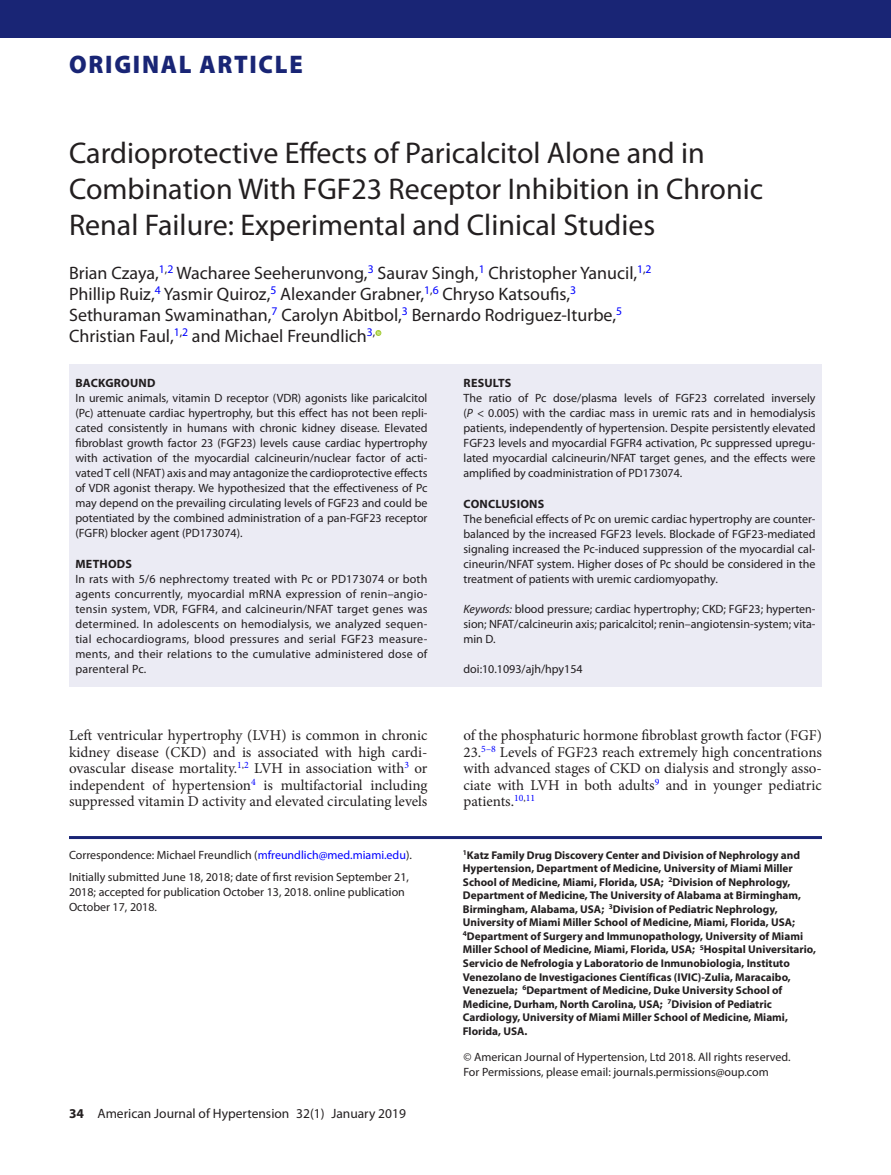
<style>
.page{position:relative;width:891px;height:1175px;background:#fff}
.page>*{position:absolute;margin:0;border:0;box-sizing:border-box;transform-origin:0 0}
.t1{font:30px/36px "Myriad Pro";color:#231f20}
.t2{font:900 25.5px "Myriad Pro";letter-spacing:.07em;color:#192575;scale:.95 1}
.t3{font:18px/21px "Myriad Pro";color:#231f20}
.t4{font:15px/16.5px "Minion Pro";color:#231f20;text-align:justify}
.t5{font:13.5px "Myriad Pro";color:#231f20}
.t6{font:12px/15px "Myriad Pro";color:#231f20;text-align:justify}
.t7{font:700 12px "Myriad Pro";letter-spacing:.02em;color:#231f20}
.t8{font:700 11.25px/13.5px "Myriad Pro";color:#231f20}
.s1{font-style:italic}
.s2{color:#00f}
.s3{font-weight:700}
</style>
<div class="page">
<div style="left:0;top:0;width:891px;height:38px;background:#192575"></div>
<svg style="left:375px;top:330px;width:6px;height:6px"></svg>
<div style="left:69px;top:364px;width:753px;height:323px;background:#ebebf4"></div>
<hr style="left:69px;top:836px;width:753px;height:3px;background:#192575">
<h2 class="t2" style="left:69px;top:50px;width:247px">ORIGINAL ARTICLE</h2>
<h1 class="t1" style="left:69px;top:135px;width:696px">Cardioprotective Effects of Paricalcitol Alone and in<br>Combination With FGF23 Receptor Inhibition in Chronic<br>Renal Failure: Experimental and Clinical Studies</h1>
<p class="t3" style="left:69px;top:262px;width:584px">Brian Czaya,<sup>1</sup><sup>,</sup><sup>2</sup> Wacharee Seeherunvong,<sup>3</sup> Saurav Singh,<sup>1</sup> Christopher Yanucil,<sup>1</sup><sup>,</sup><sup>2<br></sup>Phillip Ruiz,<sup>4</sup> Yasmir Quiroz,<sup>5</sup> Alexander Grabner,<sup>1</sup><sup>,</sup><sup>6</sup> Chryso Katsoufis,<sup>3<br></sup>Sethuraman Swaminathan,<sup>7</sup> Carolyn Abitbol,<sup>3</sup> Bernardo Rodriguez-Iturbe,<sup>5<br></sup>Christian Faul,<sup>1</sup><sup>,</sup><sup>2</sup> and Michael Freundlich<sup>3</sup><sup>,</sup></p>
<p class="t7" style="left:75px;top:375px;width:82px">BACKGROUND</p>
<p class="t6" style="left:75px;top:390px;width:354px">In uremic animals, vitamin D receptor (VDR) agonists like paricalcitol (Pc) attenuate cardiac hypertrophy, but this effect has not been repli&shy;cated consistently in humans with chronic kidney disease. Elevated fibroblast growth factor 23 (FGF23) levels cause cardiac hypertrophy with activation of the myocardial calcineurin/nuclear factor of acti&shy;vated T cell (NFAT) axis and may antagonize the cardioprotective effects of VDR agonist therapy. We hypothesized that the effectiveness of Pc may depend on the prevailing circulating levels of FGF23 and could be potentiated by the combined administration of a pan-FGF23 receptor (FGFR) blocker agent (PD173074).</p>
<p class="t7" style="left:75px;top:556px;width:58px">METHODS</p>
<p class="t6" style="left:75px;top:571px;width:354px">In rats with 5/6 nephrectomy treated with Pc or PD173074 or both agents concurrently, myocardial mRNA expression of renin–angio&shy;tensin system, VDR, FGFR4, and calcineurin/NFAT target genes was determined. In adolescents on hemodialysis, we analyzed sequen&shy;tial echocardiograms, blood pressures and serial FGF23 measure&shy;ments, and their relations to the cumulative administered dose of parenteral Pc.</p>
<p class="t7" style="left:464px;top:375px;width:49px">RESULTS</p>
<p class="t6" style="left:463px;top:390px;width:354px">The ratio of Pc dose/plasma levels of FGF23 correlated inversely (<span class="s1">P</span> &lt; 0.005) with the cardiac mass in uremic rats and in hemodialysis patients, independently of hypertension. Despite persistently elevated FGF23 levels and myocardial FGFR4 activation, Pc suppressed upregu&shy;lated myocardial calcineurin/NFAT target genes, and the effects were amplified by coadministration of PD173074.</p>
<p class="t7" style="left:464px;top:496px;width:82px">CONCLUSIONS</p>
<p class="t6" style="left:463px;top:511px;width:354px">The beneficial effects of Pc on uremic cardiac hypertrophy are counter&shy;balanced by the increased FGF23 levels. Blockade of FGF23-mediated signaling increased the Pc-induced suppression of the myocardial cal&shy;cineurin/NFAT system. Higher doses of Pc should be considered in the treatment of patients with uremic cardiomyopathy.</p>
<p class="t6" style="left:463px;top:601px;width:354px"><span class="s1">Keywords:</span> blood pressure; cardiac hypertrophy; CKD; FGF23; hyperten&shy;sion; NFAT/calcineurin axis; paricalcitol; renin–angiotensin-system; vita&shy;min D.</p>
<p class="t6" style="left:463px;top:661px;width:121px">doi:10.1093/ajh/hpy154</p>
<p class="t4" style="left:69px;top:727px;width:360px">Left ventricular hypertrophy (LVH) is common in chronic kidney disease (CKD) and is associated with high cardi&shy;ovascular disease mortality.<sup>1</sup><sup>,</sup><sup>2</sup> LVH in association with<sup>3</sup> or independent of hypertension<sup>4</sup> is multifactorial including suppressed vitamin D activity and elevated circulating levels</p>
<p class="t4" style="left:463px;top:727px;width:360px">of the phosphaturic hormone fibroblast growth factor (FGF)<br>23.<sup>5–8</sup> Levels of FGF23 reach extremely high concentrations with advanced stages of CKD on dialysis and strongly asso&shy;ciate with LVH in both adults<sup>9</sup> and in younger pediatric patients.<sup>10</sup><sup>,</sup><sup>11</sup></p>
<p class="t6" style="left:69px;top:843px;width:344px;line-height:22.5px">Correspondence: Michael Freundlich (<span class="s2">mfreundlich@med.miami.edu</span>).<br>Initially submitted June 18, 2018; date of first revision September 21,</p>
<p class="t6" style="left:69px;top:884px;width:337px">2018; accepted for publication October 13, 2018. online publication<br>October 17, 2018.</p>
<p class="t5" style="left:69px;top:1105px;width:338px"><span class="s3">34</span> American Journal of Hypertension 32(1) January 2019</p>
<p class="t8" style="left:463px;top:848px;width:355px"><sup>1</sup>Katz Family Drug Discovery Center and Division of Nephrology and Hypertension, Department of Medicine, University of Miami Miller School of Medicine, Miami, Florida, USA; <sup>2</sup>Division of Nephrology, Department of Medicine, The University of Alabama at Birmingham, Birmingham, Alabama, USA; <sup>3</sup>Division of Pediatric Nephrology, University of Miami Miller School of Medicine, Miami, Florida, USA; <sup>4</sup>Department of Surgery and Immunopathology, University of Miami Miller School of Medicine, Miami, Florida, USA; <sup>5</sup>Hospital Universitario, Servicio de Nefrologia y Laboratorio de Inmunobiologia, Instituto Venezolano de Investigaciones Científicas (IVIC)-Zulia, Maracaibo, Venezuela; <sup>6</sup>Department of Medicine, Duke University School of Medicine, Durham, North Carolina, USA; <sup>7</sup>Division of Pediatric Cardiology, University of Miami Miller School of Medicine, Miami, Florida, USA.</p>
<p class="t6" style="left:463px;top:1049px;width:329px">© American Journal of Hypertension, Ltd 2018. All rights reserved.<br>For Permissions, please email: journals.permissions@oup.com</p>
</div>
